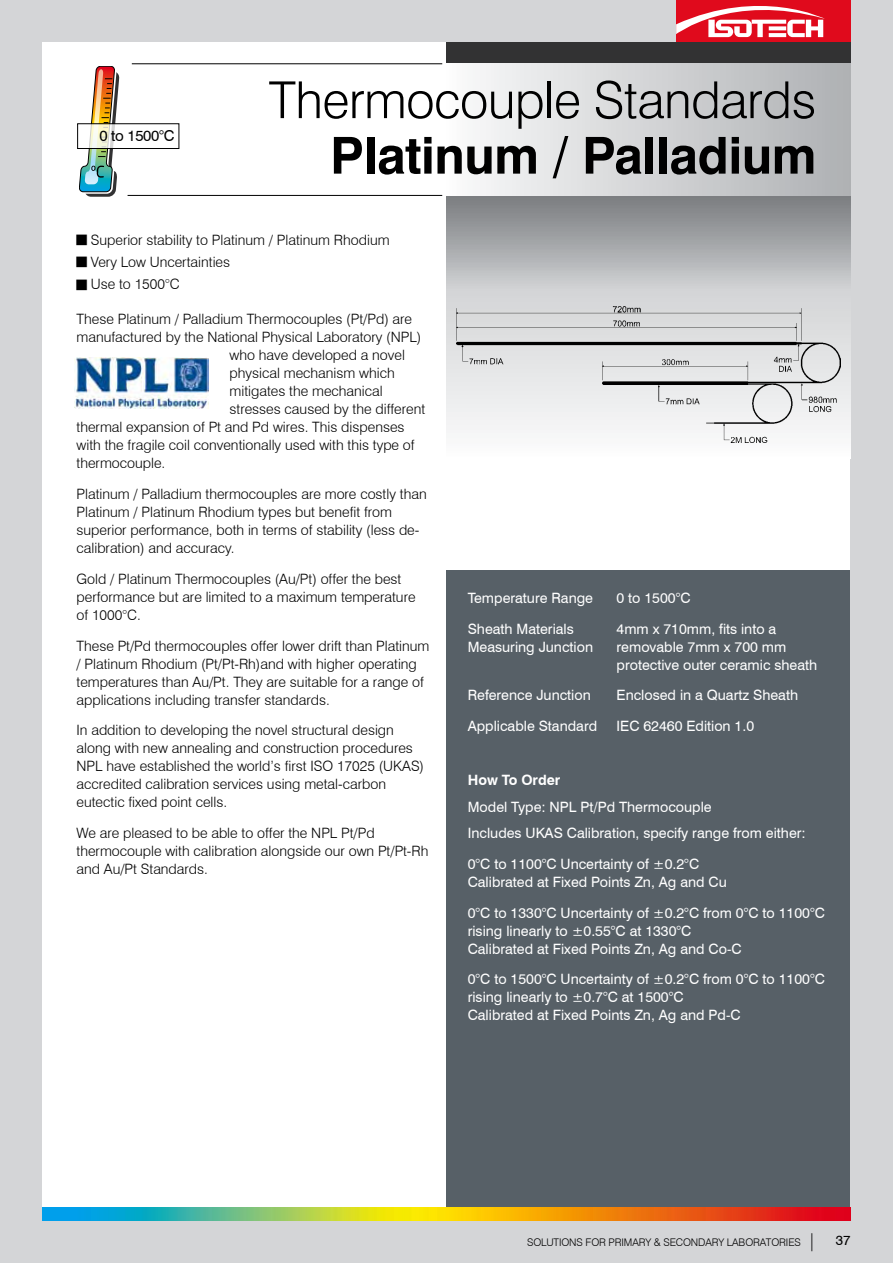
<style>
.page{position:relative;width:893px;height:1263px;background:#d4d5d7}
.page>*{position:absolute;margin:0;border:0;box-sizing:border-box;transform-origin:0 0}
.t1{font:300 51px "Swiss 721 BT";letter-spacing:-.01em;color:#000}
.t2{font:700 51px "Swiss 721 BT";letter-spacing:-.01em;color:#000}
.t3{font:15px "Swiss 721 BT";letter-spacing:-.02em;color:#000}
.Body{font:300 14.25px/18px "Swiss 721 BT";color:#000}
.t4{font:14.25px/18px "Swiss 721 BT";color:#fff}
.t5{font:700 14.25px "Swiss 721 BT";color:#fff}
.t6{font:300 10.5px "Swiss 721 BT";letter-spacing:-.01em;color:#000}
.s1{font-size:18px}
.s2{font-weight:400;font-size:13.5px}
</style>
<div class="page">
<div style="left:43px;top:43px;width:807px;height:1177px;background:#fff"></div>
<div style="left:676px;top:0;width:174px;height:43px;background:#e00a1c"></div>
<svg style="left:676px;top:6px;width:149px;height:31px"></svg>
<svg style="left:446px;top:43px;width:404px;height:400px"></svg>
<div style="left:442px;top:64px;width:408px;height:132px;background:linear-gradient(to right,#fbfbfc,#aeb0b3)"></div>
<img style="left:79px;top:66px;width:40px;height:131px">
<svg style="left:79px;top:126px;width:40px;height:21px"></svg>
<div style="left:77px;top:124px;width:102px;height:25px;border:1px solid #000"></div>
<hr style="left:132px;top:64px;width:310px;height:1px;background:#000">
<hr style="left:128px;top:195px;width:314px;height:1px;background:#000">
<div style="left:446px;top:570px;width:404px;height:638px;background:#576067"></div>
<img style="left:43px;top:1208px;width:807px;height:12px">
<img style="left:457px;top:306px;width:383px;height:136px">
<img style="left:74px;top:357px;width:134px;height:51px">
<p class="t3" style="left:100px;top:127px;width:76px">0 to 1500°C</p>
<p class="t1" style="left:269px;top:69px;width:549px">Thermocouple Standards</p>
<p class="t2" style="left:330px;top:124px;width:488px">Platinum / Palladium</p>
<p class="Body" style="left:91px;top:231px;width:300px">Superior stability to Platinum / Platinum Rhodium</p>
<p class="Body" style="left:91px;top:253px;width:141px">Very Low Uncertainties</p>
<p class="Body" style="left:91px;top:275px;width:90px">Use to 1500°C</p>
<p class="Body" style="left:77px;top:310px;width:337px">These Platinum / Palladium Thermocouples (Pt/Pd) are</p>
<p class="Body" style="left:77px;top:328px;width:346px">manufactured by the National Physical Laboratory (NPL)</p>
<p class="Body" style="left:229px;top:346px;width:177px">who have developed a novel</p>
<p class="Body" style="left:229px;top:364px;width:167px">physical mechanism which</p>
<p class="Body" style="left:229px;top:382px;width:155px">mitigates the mechanical</p>
<p class="Body" style="left:229px;top:400px;width:197px">stresses caused by the different</p>
<p class="Body" style="left:77px;top:418px;width:330px">thermal expansion of Pt and Pd wires. This dispenses</p>
<p class="Body" style="left:77px;top:436px;width:340px">with the fragile coil conventionally used with this type of</p>
<p class="Body" style="left:77px;top:454px;width:90px">thermocouple.</p>
<p class="Body" style="left:77px;top:485px;width:352px">Platinum / Palladium thermocouples are more costly than Platinum / Platinum Rhodium types but benefit from superior performance, both in terms of stability (less de&shy;calibration) and accuracy.</p>
<p class="Body" style="left:77px;top:569px;width:341px">Gold / Platinum Thermocouples (Au/Pt) offer the best performance but are limited to a maximum temperature of 1000°C.</p>
<p class="Body" style="left:77px;top:636px;width:354px">These Pt/Pd thermocouples offer lower drift than Platinum / Platinum Rhodium (Pt/Pt-Rh)and with higher operating temperatures than Au/Pt. They are suitable for a range of applications including transfer standards.</p>
<p class="Body" style="left:77px;top:721px;width:349px">In addition to developing the novel structural design along with new annealing and construction procedures NPL have established the world’s first ISO 17025 (UKAS) accredited calibration services using metal-carbon eutectic fixed point cells.</p>
<p class="Body" style="left:77px;top:824px;width:353px">We are pleased to be able to offer the NPL Pt/Pd thermocouple with calibration alongside our own Pt/Pt-Rh and Au/Pt Standards.</p>
<p class="t4" style="left:468px;top:589px;width:127px">Temperature Range</p>
<p class="t4" style="left:617px;top:589px;width:76px">0 to 1500°C</p>
<p class="t4" style="left:468px;top:619px;width:108px">Sheath Materials</p>
<p class="t4" style="left:617px;top:619px;width:161px">4mm x 710mm, fits into a</p>
<p class="t4" style="left:468px;top:637px;width:127px">Measuring Junction</p>
<p class="t4" style="left:617px;top:637px;width:202px">removable 7mm x 700 mm protective outer ceramic sheath</p>
<p class="t4" style="left:468px;top:686px;width:125px">Reference Junction</p>
<p class="t4" style="left:617px;top:686px;width:183px">Enclosed in a Quartz Sheath</p>
<p class="t4" style="left:468px;top:717px;width:131px">Applicable Standard</p>
<p class="t4" style="left:617px;top:717px;width:139px">IEC 62460 Edition 1.0</p>
<p class="t5" style="left:468px;top:771px;width:94px">How To Order</p>
<p class="t4" style="left:468px;top:797px;width:245px">Model Type: NPL Pt/Pd Thermocouple</p>
<p class="t4" style="left:468px;top:824px;width:340px">Includes UKAS Calibration, specify range from either:</p>
<p class="t4" style="left:468px;top:855px;width:261px">0°C to 1100°C Uncertainty of ±0.2°C<br>Calibrated at Fixed Points Zn, Ag and Cu</p>
<p class="t4" style="left:468px;top:903px;width:359px">0°C to 1330°C Uncertainty of ±0.2°C from 0°C to 1100°C rising linearly to ±0.55°C at 1330°C<br>Calibrated at Fixed Points Zn, Ag and Co-C</p>
<p class="t4" style="left:468px;top:970px;width:359px">0°C to 1500°C Uncertainty of ±0.2°C from 0°C to 1100°C rising linearly to ±0.7°C at 1500°C</p>
<p class="t4" style="left:468px;top:1006px;width:274px">Calibrated at Fixed Points Zn, Ag and Pd-C</p>
<p class="t6" style="left:527px;top:1236px;width:325px">SOLUTIONS FOR PRIMARY &amp; SECONDARY LABORATORIES <span class="s1">|</span> <span class="s2">37</span></p>
</div>
